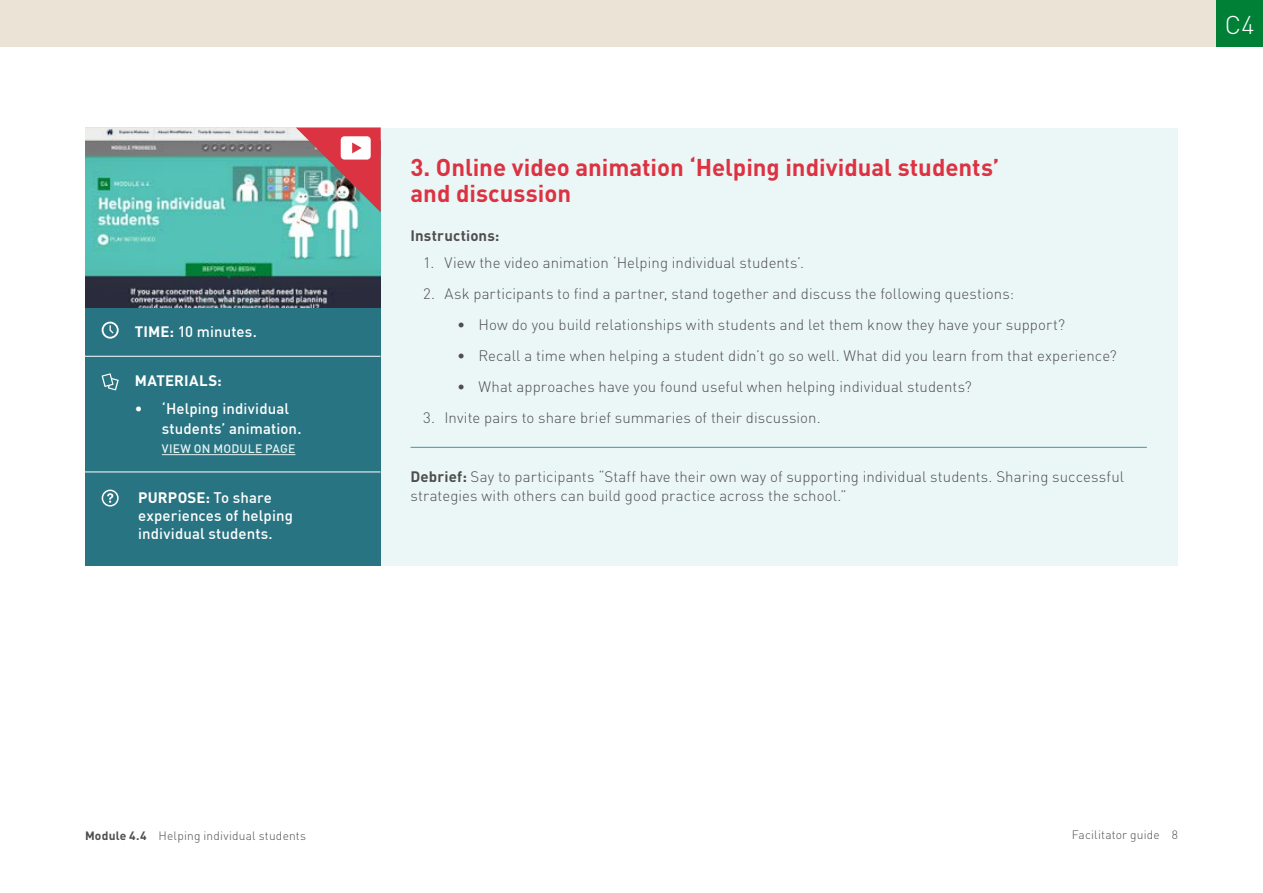
<style>
.page{position:relative;width:1263px;height:893px;background:#fff}
.page>*{position:absolute;margin:0;border:0;box-sizing:border-box;transform-origin:0 0}
.t1{font:300 25.5px "DIN Pro";color:#fff}
.Subhead_1{font:700 24px/25.5px "DIN Pro";letter-spacing:-.005em;color:#dd3242}
.number_list{font:300 15px/19.5px "DIN Pro";letter-spacing:.005em;color:#4f4e4f}
.body_1{font:500 15px/18px "DIN Pro";letter-spacing:.01em;color:#fff}
.body_1-2{font:700 15px "DIN Pro";letter-spacing:.01em;color:#4f4e4f}
.body_1-3{font:700 15px "DIN Pro";letter-spacing:.015em;color:#fff}
.t2{font:300 12px "DIN Pro";letter-spacing:.015em;color:#4f4e4f}
.t3{font:500 12px "DIN Pro";letter-spacing:.015em;color:#e2f3f3}
.s1{font-weight:700}
</style>
<div class="page">
<div style="left:1px;top:0;width:1262px;height:47px;background:#ebe3d6"></div>
<div style="left:1216px;top:0;width:47px;height:47px;background:#008036"></div>
<div style="left:85px;top:128px;width:1093px;height:438px;background:#ebf7f6"></div>
<div style="left:85px;top:128px;width:295px;height:438px;background:#297482"></div>
<svg style="left:102px;top:322px;width:17px;height:17px"></svg>
<svg style="left:102px;top:373px;width:17px;height:17px"></svg>
<div style="left:102px;top:489px;width:17px;height:18px;border:2px solid #fff;border-radius:50%"></div>
<svg style="left:107px;top:493px;width:6px;height:10px"></svg>
<hr style="left:85px;top:356px;width:295px;height:1px;background:#fff">
<hr style="left:85px;top:472px;width:295px;height:1px;background:#fff">
<img style="left:85px;top:128px;width:295px;height:179px">
<img style="left:296px;top:128px;width:85px;height:84px">
<hr style="left:162px;top:454px;width:133px;height:1px;background:#e2f3f3">
<p class="body_1" style="left:135px;top:322px;width:123px"><span class="s1">TIME:</span> 10 minutes.</p>
<p class="body_1-3" style="left:135px;top:368px;width:88px">MATERIALS:</p>
<p class="body_1" style="left:162px;top:399px;width:141px;line-height:19.5px;text-indent:-27px">• ‘Helping individual students’ animation.</p>
<p class="t3" style="left:162px;top:441px;width:135px">VIEW ON MODULE PAGE</p>
<p class="body_1" style="left:138px;top:488px;width:156px"><span class="s1">PURPOSE:</span> To share experiences of helping individual students.</p>
<h2 class="Subhead_1" style="left:410px;top:152px;width:590px">3. Online video animation ‘Helping individual students’ and discussion</h2>
<p class="body_1-2" style="left:410px;top:223px;width:91px">Instructions:</p>
<p class="number_list" style="left:423px;top:251px;width:382px">1. View the video animation ‘Helping individual students’.</p>
<p class="number_list" style="left:423px;top:282px;width:592px">2. Ask participants to find a partner, stand together and discuss the following questions:</p>
<p class="number_list" style="left:457px;top:313px;width:609px">• How do you build relationships with students and let them know they have your support?</p>
<p class="number_list" style="left:457px;top:344px;width:661px">• Recall a time when helping a student didn’t go so well. What did you learn from that experience?</p>
<p class="number_list" style="left:457px;top:375px;width:516px">• What approaches have you found useful when helping individual students?</p>
<p class="number_list" style="left:423px;top:406px;width:399px">3. Invite pairs to share brief summaries of their discussion.</p>
<p class="number_list" style="left:410px;top:465px;width:715px"><span class="s1">Debrief:</span> Say to participants “Staff have their own way of supporting individual students. Sharing successful strategies with others can build good practice across the school.”</p>
<h1 class="t1" style="left:1225px;top:5px;width:31px">C4</h1>
<p class="t2" style="left:85px;top:826px;width:223px"><span class="s1">Module 4.4</span> Helping individual students</p>
<p class="t2" style="left:1072px;top:826px;width:108px">Facilitator guide 8</p>
</div>
